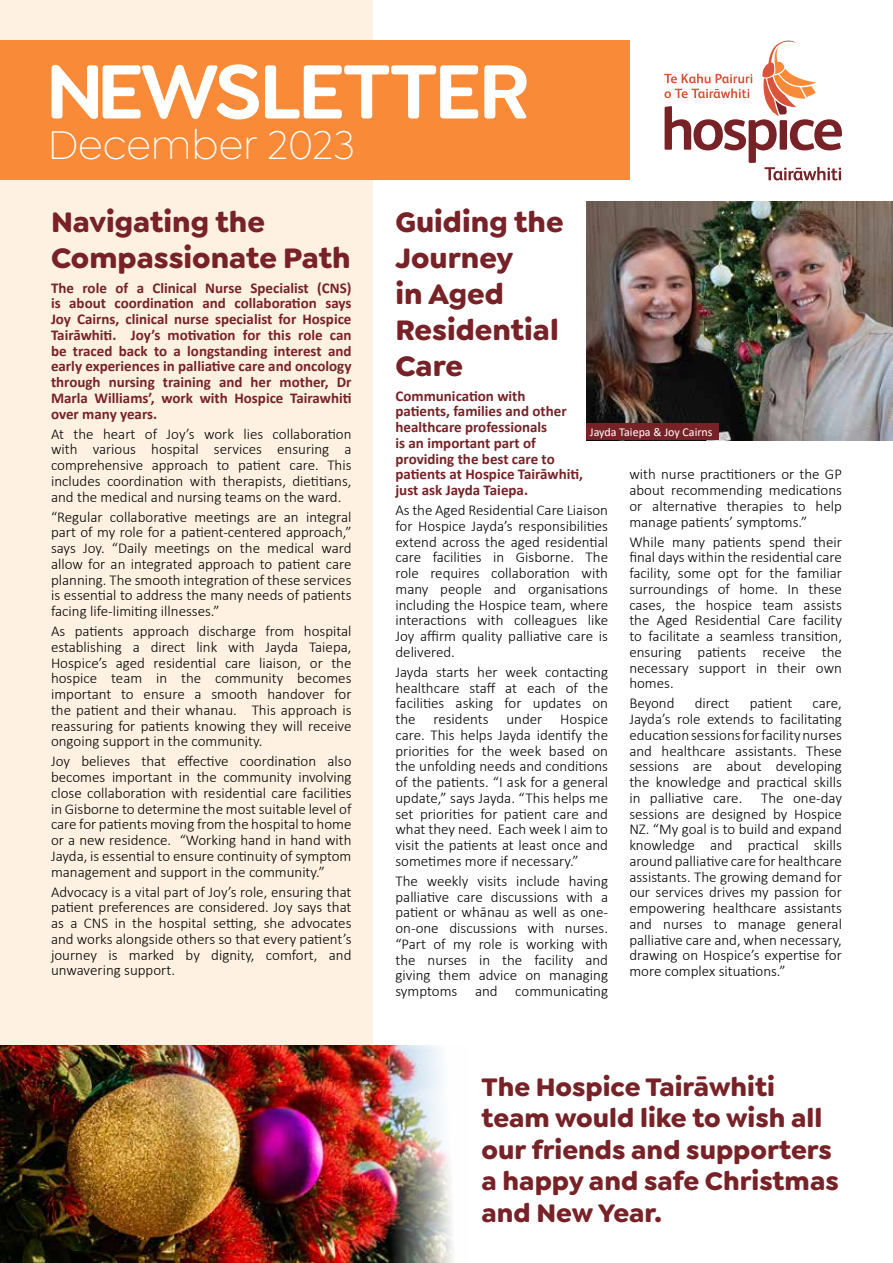
<style>
.page{position:relative;width:893px;height:1263px;background:#fff}
.page>*{position:absolute;margin:0;border:0;box-sizing:border-box;transform-origin:0 0}
.t1{font:600 81.75px "Goldplay";letter-spacing:-.04em;color:#fff}
.t2{font:300 42.75px "Goldplay";color:#fff}
.t3{font:700 30px/36px "Goldplay";color:#772227}
.t4{font:700 27px/31.5px "Goldplay";color:#772227}
.t5{font:300 15px/15.8px "Calibri";color:#000;text-align:justify}
.t6{font:700 15px/15.8px "Calibri";color:#772227}
.t7{font:12px "Calibri";color:#fff}
</style>
<div class="page">
<div style="left:0;top:0;width:373px;height:1263px;background:#fff1e1"></div>
<div style="left:0;top:41px;width:630px;height:139px;background:#f98b38"></div>
<svg style="left:664px;top:41px;width:178px;height:139px"></svg>
<img style="left:587px;top:202px;width:306px;height:238px">
<div style="left:587px;top:423px;width:132px;height:17px;background:#772227"></div>
<img style="left:0;top:1045px;width:453px;height:218px">
<h1 class="t1" style="left:45px;top:41px;width:486px">NEWSLETTER</h1>
<h2 class="t2" style="left:48px;top:122px;width:309px">December 2023</h2>
<h3 class="t3" style="left:51px;top:204px;width:301px">Navigating the<br>Compassionate Path</h3>
<p class="t6" style="left:51px;top:279px;width:302px;text-align:justify">The role of a Clinical Nurse Specialist (CNS) is about coordination and collaboration says Joy Cairns, clinical nurse specialist for Hospice Tairāwhiti. Joy’s motivation for this role can be traced back to a longstanding interest and early experiences in palliative care and oncology through nursing training and her mother, Dr Marla Williams’, work with Hospice Tairawhiti over many years.</p>
<p class="t5" style="left:51px;top:426px;width:302px">At the heart of Joy’s work lies collaboration with various hospital services ensuring a comprehensive approach to patient care. This includes coordination with therapists, dietitians, and the medical and nursing teams on the ward.</p>
<p class="t5" style="left:51px;top:509px;width:302px">“Regular collaborative meetings are an integral part of my role for a patient-centered approach,” says Joy. “Daily meetings on the medical ward allow for an integrated approach to patient care planning. The smooth integration of these services is essential to address the many needs of patients facing life-limiting illnesses.”</p>
<p class="t5" style="left:51px;top:623px;width:302px">As patients approach discharge from hospital establishing a direct link with Jayda Taiepa, Hospice’s aged residential care liaison, or the hospice team in the community becomes important to ensure a smooth handover for the patient and their whanau. This approach is reassuring for patients knowing they will receive ongoing support in the community.</p>
<p class="t5" style="left:51px;top:753px;width:302px">Joy believes that effective coordination also becomes important in the community involving close collaboration with residential care facilities in Gisborne to determine the most suitable level of care for patients moving from the hospital to home or a new residence. “Working hand in hand with Jayda, is essential to ensure continuity of symptom management and support in the community.”</p>
<p class="t5" style="left:51px;top:884px;width:302px">Advocacy is a vital part of Joy’s role, ensuring that patient preferences are considered. Joy says that as a CNS in the hospital setting, she advocates and works alongside others so that every patient’s journey is marked by dignity, comfort, and unwavering support.</p>
<h3 class="t3" style="left:395px;top:204px;width:170px">Guiding the<br>Journey<br>in Aged<br>Residential<br>Care</h3>
<p class="t6" style="left:395px;top:387px;width:189px">Communication with patients, families and other healthcare professionals<br>is an important part of providing the best care to patients at Hospice Tairāwhiti, just ask Jayda Taiepa.</p>
<p class="t5" style="left:395px;top:502px;width:214px">As the Aged Residential Care Liaison for Hospice Jayda’s responsibilities extend across the aged residential care facilities in Gisborne. The role requires collaboration with many people and organisations including the Hospice team, where interactions with colleagues like Joy affirm quality palliative care is delivered.</p>
<p class="t5" style="left:395px;top:664px;width:214px">Jayda starts her week contacting healthcare staff at each of the facilities asking for updates on the residents under Hospice care. This helps Jayda identify the priorities for the week based on the unfolding needs and conditions of the patients. “I ask for a general update,” says Jayda. “This helps me set priorities for patient care and what they need. Each week I aim to visit the patients at least once and sometimes more if necessary.”</p>
<p class="t5" style="left:395px;top:873px;width:214px">The weekly visits include having palliative care discussions with a patient or whānau as well as one&shy;on-one discussions with nurses. “Part of my role is working with the nurses in the facility and giving them advice on managing symptoms and communicating</p>
<p class="t7" style="left:590px;top:423px;width:124px">Jayda Taiepa &amp; Joy Cairns</p>
<p class="t5" style="left:629px;top:466px;width:214px">with nurse practitioners or the GP about recommending medications or alternative therapies to help manage patients’ symptoms.”</p>
<p class="t5" style="left:629px;top:534px;width:214px">While many patients spend their final days within the residential care facility, some opt for the familiar surroundings of home. In these cases, the hospice team assists the Aged Residential Care facility to facilitate a seamless transition, ensuring patients receive the necessary support in their own homes.</p>
<p class="t5" style="left:629px;top:695px;width:47px">Beyond</p>
<p class="t5" style="left:695px;top:695px;width:36px">direct</p>
<p class="t5" style="left:750px;top:695px;width:44px">patient</p>
<p class="t5" style="left:629px;top:695px;width:214px;text-indent:183px">care, Jayda’s role extends to facilitating education sessions for facility nurses and healthcare assistants. These sessions are about developing the knowledge and practical skills in palliative care.</p>
<p class="t5" style="left:629px;top:790px;width:214px;text-indent:132px">The one-day sessions are designed by Hospice NZ. “My goal is to build and expand knowledge and practical skills around palliative care for healthcare assistants. The growing demand for our services drives my passion for empowering healthcare assistants and nurses to manage general palliative care and, when necessary, drawing on Hospice’s expertise for more complex situations.”</p>
<h3 class="t4" style="left:482px;top:1070px;width:359px">The Hospice Tairāwhiti team would like to wish all our friends and supporters a happy and safe Christmas and New Year.</h3>
</div>
